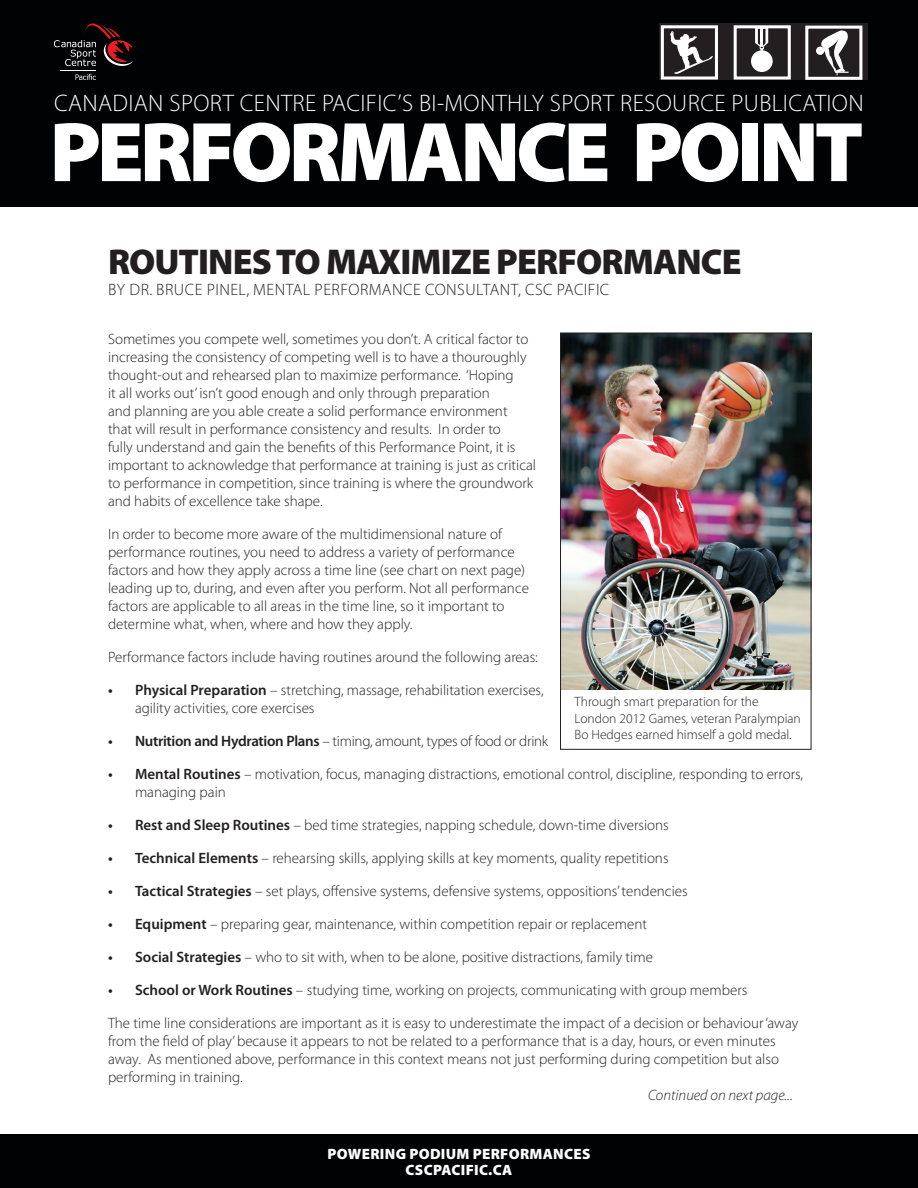
<style>
.page{position:relative;width:918px;height:1188px;background:#fff}
.page>*{position:absolute;margin:0;border:0;box-sizing:border-box;transform-origin:0 0}
.t1{font:900 85.5px "Myriad Pro";color:#fff}
.t2{font:900 36px "Myriad Pro";letter-spacing:-.025em;color:#231f20}
.t3{font:300 27px "Myriad Pro";letter-spacing:.02em;color:#fff}
.t4{font:300 24px "Myriad Pro";letter-spacing:.015em;color:#fff}
.t5{font:300 16.5px "Myriad Pro";letter-spacing:.03em;color:#231f20}
.t6{font:300 15px/18px "Myriad Pro";color:#231f20}
.t7{font:300 15px "Myriad Pro";letter-spacing:-.02em;color:#231f20}
.t8{font:900 15px/16.5px "Myriad Pro";letter-spacing:.02em;color:#fff}
.t9{font:italic 300 15px "Myriad Pro";color:#231f20}
.t10{font:300 15px "Myriad Pro";letter-spacing:.01em;color:#fff}
.t11{font:300 13.5px/16.2px "Myriad Pro";color:#231f20}
.s1{font-weight:600}
</style>
<div class="page">
<div style="left:0;top:1135px;width:918px;height:53px;background:#010203"></div>
<div style="left:0;top:0;width:918px;height:206px;background:#010203"></div>
<svg style="left:54px;top:23px;width:79px;height:44px"></svg>
<hr style="left:60px;top:71px;width:36px;height:1px;background:#fff">
<svg style="left:75px;top:74px;width:21px;height:6px"></svg>
<div style="left:659px;top:24px;width:208px;height:56px;background:#231f20"></div>
<div style="left:661px;top:25px;width:57px;height:55px;border:3px solid #fff"></div>
<div style="left:734px;top:25px;width:57px;height:55px;border:3px solid #fff"></div>
<div style="left:805px;top:26px;width:57px;height:54px;border:3px solid #fff"></div>
<div style="left:751px;top:50px;width:22px;height:22px;background:#fff;border-radius:50%"></div>
<svg style="left:754px;top:27px;width:15px;height:24px"></svg>
<hr style="left:760px;top:28px;width:3px;height:18px;background:#fff">
<svg style="left:670px;top:31px;width:43px;height:43px"></svg>
<svg style="left:816px;top:29px;width:33px;height:46px"></svg>
<div style="left:816px;top:47px;width:8px;height:8px;background:#fff;border-radius:50%"></div>
<img style="left:562px;top:335px;width:247px;height:354px">
<div style="left:560px;top:333px;width:251px;height:417px;border:1px solid #231f20"></div>
<h3 class="t3" style="left:44px;top:73px;width:505px">Diaphragm Breathing for Performance</h3>
<p class="t10" style="left:800px;top:84px;width:81px">March 2012</p>
<h3 class="t4" style="left:54px;top:89px;width:16px">CANA</h3>
<h3 class="t4" style="left:113px;top:89px;width:28px">DIAN</h3>
<h3 class="t4" style="left:170px;top:89px;width:26px">SPORT</h3>
<h3 class="t4" style="left:240px;top:89px;width:14px">CENTRE</h3>
<h3 class="t4" style="left:322px;top:89px;width:12px">PACIFIC</h3>
<h3 class="t4" style="left:397px;top:89px;width:63px">’S BI-MONTH</h3>
<h3 class="t4" style="left:523px;top:89px;width:53px">LY SPORT</h3>
<h3 class="t4" style="left:620px;top:89px;width:81px">RESOURCE</h3>
<h3 class="t4" style="left:732px;top:89px;width:64px">PUBLICATION</h3>
<h1 class="t1" style="left:50px;top:104px;width:99px">PERFORMANCE</h1>
<h1 class="t1" style="left:632px;top:104px;width:94px">POINT</h1>
<h2 class="t2" style="left:108px;top:242px;width:90px">ROUTINES</h2>
<h2 class="t2" style="left:276px;top:242px;width:265px">TO MAXIMIZE PERFORMANCE</h2>
<p class="t5" style="left:108px;top:280px;width:107px">BY DR. BRUCE PINE</p>
<p class="t5" style="left:239px;top:280px;width:26px">L, MENTA</p>
<p class="t5" style="left:303px;top:280px;width:23px">L PERFORMANCE</p>
<p class="t5" style="left:425px;top:280px;width:11px">CON</p>
<p class="t5" style="left:457px;top:280px;width:36px">SULTANT</p>
<p class="t5" style="left:518px;top:280px;width:47px">, CSC PACIFIC</p>
<p class="t6" style="left:108px;top:330px;width:430px">Sometimes you compete well, sometimes you don’t. A critical factor to increasing the consistency of competing well is to have a thouroughly thought-out and rehearsed plan to maximize performance. ‘Hoping<br>it all works out’ isn’t good enough and only through preparation<br>and planning are you able create a solid performance environment<br>that will result in performance consistency and results. I n order to<br>fully understand and gain the benefits of this Performance Point, it is important to acknowledge that performance at training is just as critical to performance in competition, since training is where the groundwork and habits of excellence take shape.</p>
<p class="t6" style="left:108px;top:525px;width:422px">I n order to become more aware of the multidimensional nature of performance routines, you need to address a variety of performance factors and how they apply across a time line (see chart on next page) leading up to, during, and even after you perform. Not all performance factors are applicable to all areas in the time line, so it important to determine what, when, where and how they apply.</p>
<p class="t6" style="left:108px;top:648px;width:431px">Performance factors include having routines around the following areas:</p>
<p class="t6" style="left:135px;top:681px;width:410px;text-indent:-27px"><span class="s1">• Physical Preparation</span> – stretching, massage, rehabilitation exercises, agility activities, core exercises</p>
<p class="t7" style="left:108px;top:732px;width:442px"><span class="s1">• Nutrition and Hydration Plans</span> – timing, amount, types of food or drink</p>
<p class="t6" style="left:135px;top:765px;width:670px;text-indent:-27px"><span class="s1">• Mental Routines</span> – motivation, focus, managing distractions, emotional control, discipline, responding to errors, managing pain</p>
<p class="t6" style="left:108px;top:816px;width:562px"><span class="s1">• Rest and Sleep Routines</span> – bed time strategies, napping schedule, down-time diversions</p>
<p class="t6" style="left:108px;top:849px;width:562px"><span class="s1">• Technical Elements</span> – rehearsing skills, applying skills at key moments, quality repetitions</p>
<p class="t6" style="left:108px;top:882px;width:581px"><span class="s1">• Tactical Strategies</span> – set plays, offensive systems, defensive systems, oppositions’ tendencies</p>
<p class="t6" style="left:108px;top:915px;width:541px"><span class="s1">• Equipment</span> – preparing gear, maintenance, within competition repair or replacement</p>
<p class="t6" style="left:108px;top:948px;width:546px"><span class="s1">• Social Strategies</span> – who to sit with, when to be alone, positive distractions, family time</p>
<p class="t6" style="left:108px;top:981px;width:641px"><span class="s1">• School or Work Routines</span> – studying time, working on projects, communicating with group members</p>
<p class="t6" style="left:108px;top:1014px;width:692px">The time line considerations are important as it is easy to underestimate the impact of a decision or behaviour ‘away from the field of play’ because it appears to not be related to a performance that is a day, hours, or even minutes away. As mentioned above, performance in this context means not just performing during competition but also performing in training.</p>
<p class="t9" style="left:648px;top:1086px;width:146px">Continued on next page...</p>
<p class="t11" style="left:575px;top:694px;width:228px">Through smart preparation for the<br>London 2012 Games, veteran Paralympian<br>Bo Hedges earned himself a gold medal.</p>
<p class="t8" style="left:406px;top:1146px;width:186px;text-indent:-78px">POWERING PODIUM PERFORMANCES<br>CSC PACIFIC</p>
<p class="t8" style="left:488px;top:1162px;width:15px">.CA</p>
</div>
